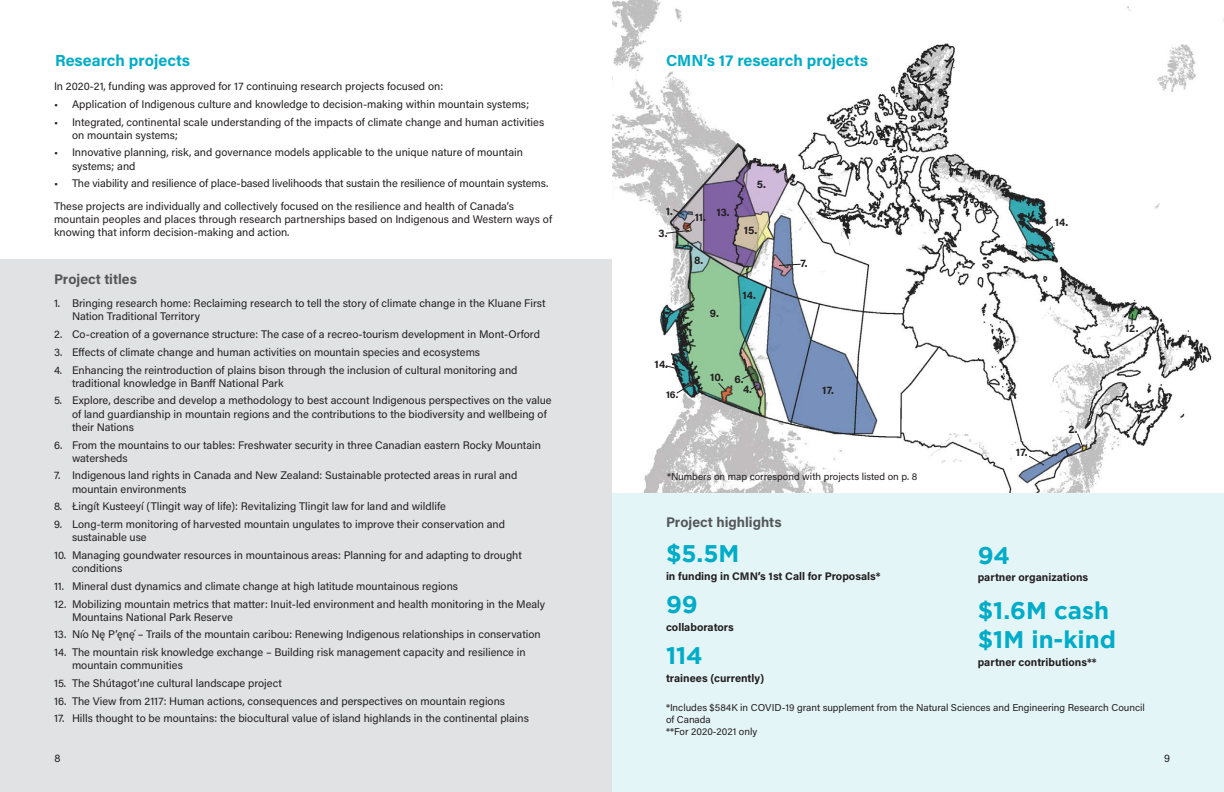
<style>
.page{position:relative;width:1224px;height:792px;background:#fff}
.page>*{position:absolute;margin:0;border:0;box-sizing:border-box;transform-origin:0 0}
.infographic{font:700 24px/28.8px "Gotham";color:#00acc8}
.Subttitle_Acumin_16{font:700 16px "Acumin Pro";color:#00acc8}
.Bold_acumin_grey_14{font:700 14px "Acumin Pro";color:#54575a}
.t1{font:11px/13.2px "Acumin Pro";color:#231f20}
.infographic-2{font:700 11px "Acumin Pro";color:#231f20}
.caption_linkages_dia{font:700 11px "Acumin Pro";color:#231f20}
.t2{font:10px/12px "Acumin Pro";color:#231f20}
.caption_linkages_dia-2{font:700 10px "Acumin Pro";color:#231f20}
</style>
<div class="page">
<img style="left:612px;top:0;width:612px;height:494px">
<div style="left:612px;top:494px;width:612px;height:298px;background:#e4f5f8"></div>
<div style="left:0;top:259px;width:612px;height:533px;background:#e1e2e4"></div>
<svg style="left:1040px;top:225px;width:14px;height:13px"></svg>
<svg style="left:1028px;top:455px;width:17px;height:12px"></svg>
<svg style="left:1076px;top:432px;width:8px;height:16px"></svg>
<svg style="left:1131px;top:313px;width:3px;height:12px"></svg>
<svg style="left:778px;top:263px;width:24px;height:4px"></svg>
<svg style="left:675px;top:383px;width:18px;height:11px"></svg>
<svg style="left:665px;top:208px;width:31px;height:26px"></svg>
<svg style="left:665px;top:365px;width:21px;height:7px"></svg>
<svg style="left:717px;top:382px;width:11px;height:11px"></svg>
<svg style="left:741px;top:372px;width:18px;height:19px"></svg>
<p class="Subttitle_Acumin_16" style="left:55px;top:49px;width:136px">Research projects</p>
<p class="t1" style="left:54px;top:79px;width:391px">In 2020-21, funding was approved for 17 continuing research projects focused on:</p>
<p class="t1" style="left:54px;top:97px;width:477px">• Application of Indigenous culture and knowledge to decision-making within mountain systems;</p>
<p class="t1" style="left:72px;top:115px;width:474px;text-indent:-18px">• Integrated, continental scale understanding of the impacts of climate change and human activities on mountain systems;</p>
<p class="t1" style="left:72px;top:146px;width:453px;text-indent:-18px">• Innovative planning, risk, and governance models applicable to the unique nature of mountain systems; and</p>
<p class="t1" style="left:54px;top:176px;width:496px">• The viability and resilience of place-based livelihoods that sustain the resilience of mountain systems.</p>
<p class="t1" style="left:54px;top:199px;width:500px">These projects are individually and collectively focused on the resilience and health of Canada’s mountain peoples and places through research partnerships based on Indigenous and Western ways of knowing that inform decision-making and action.</p>
<p class="Bold_acumin_grey_14" style="left:54px;top:270px;width:84px">Project titles</p>
<p class="t1" style="left:72px;top:296px;width:475px;text-indent:-18px">1. Bringing research home: Reclaiming research to tell the story of climate change in the Kluane First<br>Nation Traditional Territory</p>
<p class="t1" style="left:54px;top:327px;width:488px">2. Co-creation of a governance structure: The case of a recreo-tourism development in Mont-Orford</p>
<p class="t1" style="left:54px;top:345px;width:428px">3. Effects of climate change and human activities on mountain species and ecosystems</p>
<p class="t1" style="left:72px;top:363px;width:447px;text-indent:-18px">4. Enhancing the reintroduction of plains bison through the inclusion of cultural monitoring and traditional knowledge in Banff National Park</p>
<p class="t1" style="left:72px;top:394px;width:481px;text-indent:-18px">5. Explore, describe and develop a methodology to best account Indigenous perspectives on the value of land guardianship in mountain regions and the contributions to the biodiversity and wellbeing of their Nations</p>
<p class="t1" style="left:72px;top:438px;width:471px;text-indent:-18px">6. From the mountains to our tables: Freshwater security in three Canadian eastern Rocky Mountain watersheds</p>
<p class="t1" style="left:72px;top:469px;width:447px;text-indent:-18px">7. Indigenous land rights in Canada and New Zealand: Sustainable protected areas in rural and mountain environments</p>
<p class="t1" style="left:54px;top:499px;width:393px">8. Łingít Kusteeyí (Tlingit way of life): Revitalizing Tlingit law for land and wildlife</p>
<p class="t1" style="left:72px;top:517px;width:435px;text-indent:-18px">9. Long-term monitoring of harvested mountain ungulates to improve their conservation and sustainable use</p>
<p class="t1" style="left:72px;top:548px;width:451px;text-indent:-18px">10. Managing goundwater resources in mountainous areas: Planning for and adapting to drought conditions</p>
<p class="t1" style="left:54px;top:579px;width:406px">11. Mineral dust dynamics and climate change at high latitude mountainous regions</p>
<p class="t1" style="left:72px;top:597px;width:475px;text-indent:-18px">12. Mobilizing mountain metrics that matter: Inuit-led environment and health monitoring in the Mealy<br>Mountains National Park Reserve</p>
<p class="t1" style="left:54px;top:628px;width:488px">13. Nı́o Nę P’ęnę́– Trails of the mountain caribou: Renewing Indigenous relationships in conservation</p>
<p class="t1" style="left:72px;top:645px;width:455px;text-indent:-18px">14. The mountain risk knowledge exchange – Building risk management capacity and resilience in mountain communities</p>
<p class="t1" style="left:54px;top:676px;width:229px">15. The Shútagot’ıne cultural landscape project</p>
<p class="t1" style="left:54px;top:694px;width:453px">16. The View from 2117: Human actions, consequences and perspectives on mountain regions</p>
<p class="t1" style="left:54px;top:712px;width:476px">17. Hills thought to be mountains: the biocultural value of island highlands in the continental plains</p>
<p class="t1" style="left:54px;top:751px;width:8px">8</p>
<p class="Subttitle_Acumin_16" style="left:666px;top:49px;width:203px">CMN’s 17 research projects</p>
<p class="caption_linkages_dia" style="left:757px;top:177px;width:11px">5.</p>
<p class="caption_linkages_dia" style="left:666px;top:203px;width:9px">1.</p>
<p class="caption_linkages_dia" style="left:695px;top:210px;width:13px">11.</p>
<p class="caption_linkages_dia" style="left:716px;top:205px;width:15px">13.</p>
<p class="caption_linkages_dia" style="left:659px;top:226px;width:10px">3.</p>
<p class="caption_linkages_dia" style="left:744px;top:222px;width:15px">15.</p>
<p class="caption_linkages_dia" style="left:694px;top:252px;width:11px">8.</p>
<p class="caption_linkages_dia" style="left:801px;top:256px;width:9px">7.</p>
<p class="caption_linkages_dia" style="left:742px;top:287px;width:15px">14.</p>
<p class="caption_linkages_dia" style="left:710px;top:305px;width:10px">9.</p>
<p class="caption_linkages_dia" style="left:655px;top:356px;width:15px">14.</p>
<p class="caption_linkages_dia" style="left:710px;top:370px;width:15px">10.</p>
<p class="caption_linkages_dia" style="left:734px;top:372px;width:11px">6.</p>
<p class="caption_linkages_dia-2" style="left:666px;top:388px;width:14px">16.</p>
<p class="caption_linkages_dia" style="left:743px;top:382px;width:11px">4.</p>
<p class="infographic-2" style="left:822px;top:382px;width:13px">17.</p>
<p class="t2" style="left:667px;top:470px;width:252px">*Numbers on map correspond with projects listed on p. 8</p>
<p class="Bold_acumin_grey_14" style="left:666px;top:512px;width:117px">Project highlights</p>
<p class="infographic" style="left:666px;top:539px;width:75px">$5.5M</p>
<p class="infographic-2" style="left:666px;top:568px;width:216px">in funding in CMN’s 1st Call for Proposals*</p>
<p class="infographic" style="left:666px;top:590px;width:33px">99</p>
<p class="infographic-2" style="left:666px;top:619px;width:69px">collaborators</p>
<p class="infographic" style="left:666px;top:641px;width:38px">114</p>
<p class="infographic-2" style="left:666px;top:670px;width:100px">trainees (currently)</p>
<p class="caption_linkages_dia" style="left:1055px;top:214px;width:15px">14.</p>
<p class="caption_linkages_dia" style="left:1125px;top:321px;width:15px">12.</p>
<p class="infographic-2" style="left:1016px;top:444px;width:13px">17.</p>
<p class="caption_linkages_dia" style="left:1068px;top:421px;width:11px">2.</p>
<p class="infographic" style="left:978px;top:540px;width:34px">94</p>
<p class="infographic-2" style="left:978px;top:570px;width:112px">partner organizations</p>
<p class="infographic" style="left:978px;top:596px;width:140px">$1.6M cash $1M in-kind</p>
<p class="infographic-2" style="left:978px;top:654px;width:120px">partner contributions**</p>
<p class="t2" style="left:666px;top:701px;width:480px">*Includes $584K in COVID-19 grant supplement from the Natural Sciences and Engineering Research Council of Canada</p>
<p class="t2" style="left:666px;top:725px;width:93px">**For 2020-2021 only</p>
<p class="t1" style="left:1164px;top:751px;width:7px">9</p>
</div>
